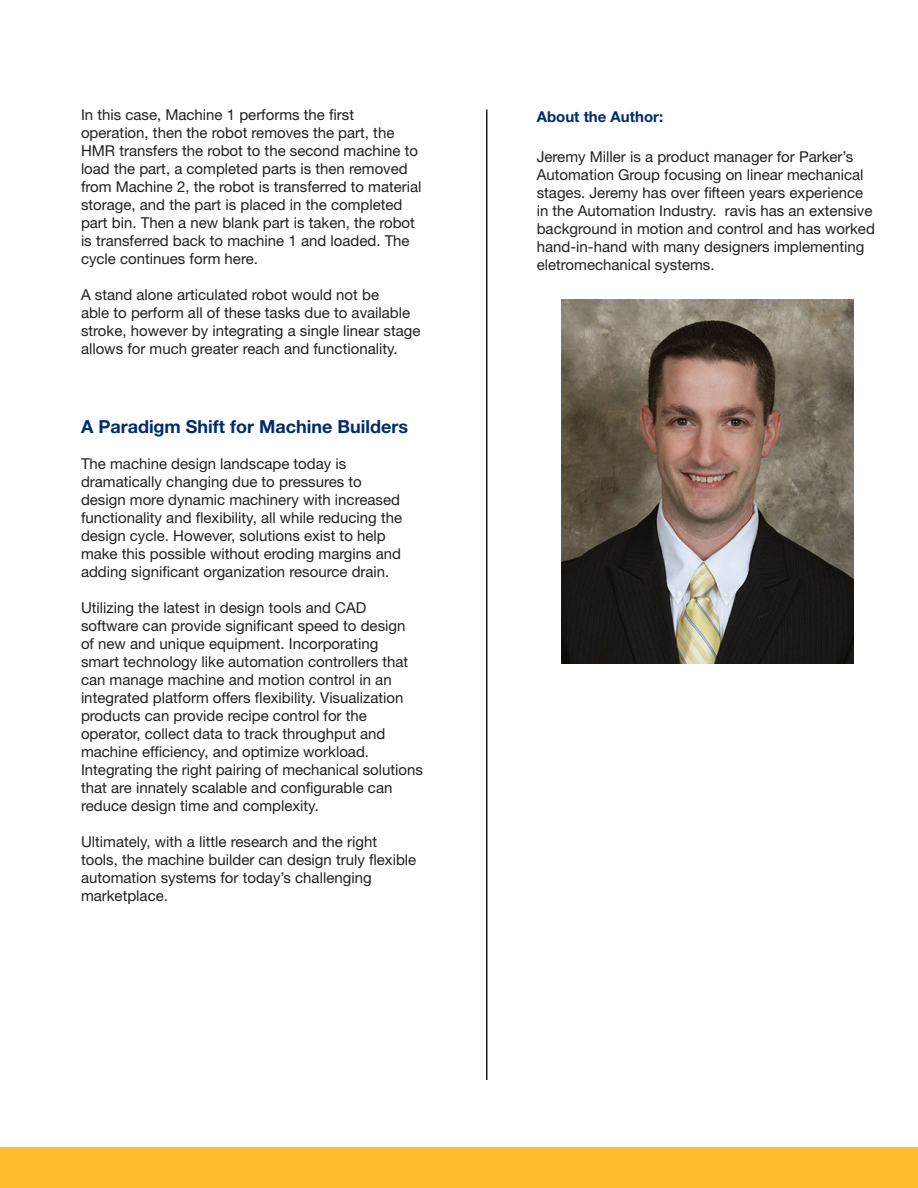
<style>
.page{position:relative;width:918px;height:1188px;background:#fff}
.page>*{position:absolute;margin:0;border:0;box-sizing:border-box;transform-origin:0 0}
.t1{font:700 18px "Helvetica Neue LT Std";color:#002c6b}
.t2{font:15px/18px "Helvetica Neue LT Std";color:#231f20}
.t3{font:700 15px "Helvetica Neue LT Std";color:#002c6b}
</style>
<div class="page">
<div style="left:0;top:1147px;width:918px;height:41px;background:#fdbb2e"></div>
<hr style="left:486px;top:109px;width:2px;height:971px;background:#231f20">
<img style="left:562px;top:299px;width:292px;height:365px">
<p class="t2" style="left:81px;top:106px;width:342px">In this case, Machine 1 performs the first operation, then the robot removes the part, the HMR transfers the robot to the second machine to load the part, a completed parts is then removed from Machine 2, the robot is transferred to material storage, and the part is placed in the completed part bin. Then a new blank part is taken, the robot is transferred back to machine 1 and loaded. The cycle continues form here.</p>
<p class="t2" style="left:81px;top:286px;width:341px">A stand alone articulated robot would not be<br>able to perform all of these tasks due to available stroke, however by integrating a single linear stage allows for much greater reach and functionality.</p>
<p class="t1" style="left:81px;top:416px;width:329px">A Paradigm Shift for Machine Builders</p>
<p class="t2" style="left:81px;top:455px;width:323px">The machine design landscape today is dramatically changing due to pressures to design more dynamic machinery with increased functionality and flexibility, all while reducing the design cycle. However, solutions exist to help make this possible without eroding margins and adding significant organization resource drain.</p>
<p class="t2" style="left:81px;top:599px;width:344px">Utilizing the latest in design tools and CAD software can provide significant speed to design<br>of new and unique equipment. Incorporating<br>smart technology like automation controllers that can manage machine and motion control in an integrated platform offers flexibility. Visualization products can provide recipe control for the operator, collect data to track throughput and machine efficiency, and optimize workload.<br>Integrating the right pairing of mechanical solutions that are innately scalable and configurable can reduce design time and complexity.</p>
<p class="t2" style="left:81px;top:833px;width:337px">Ultimately, with a little research and the right tools, the machine builder can design truly flexible automation systems for today’s challenging marketplace.</p>
<p class="t3" style="left:537px;top:108px;width:128px">About the Author:</p>
<p class="t2" style="left:537px;top:147px;width:340px">Jeremy Miller is a product manager for Parker’s Automation Group focusing on linear mechanical stages. Jeremy has over fifteen years experience in the Automation Industry. ravis has an extensive background in motion and control and has worked hand-in-hand with many designers implementing eletromechanical systems.</p>
</div>
